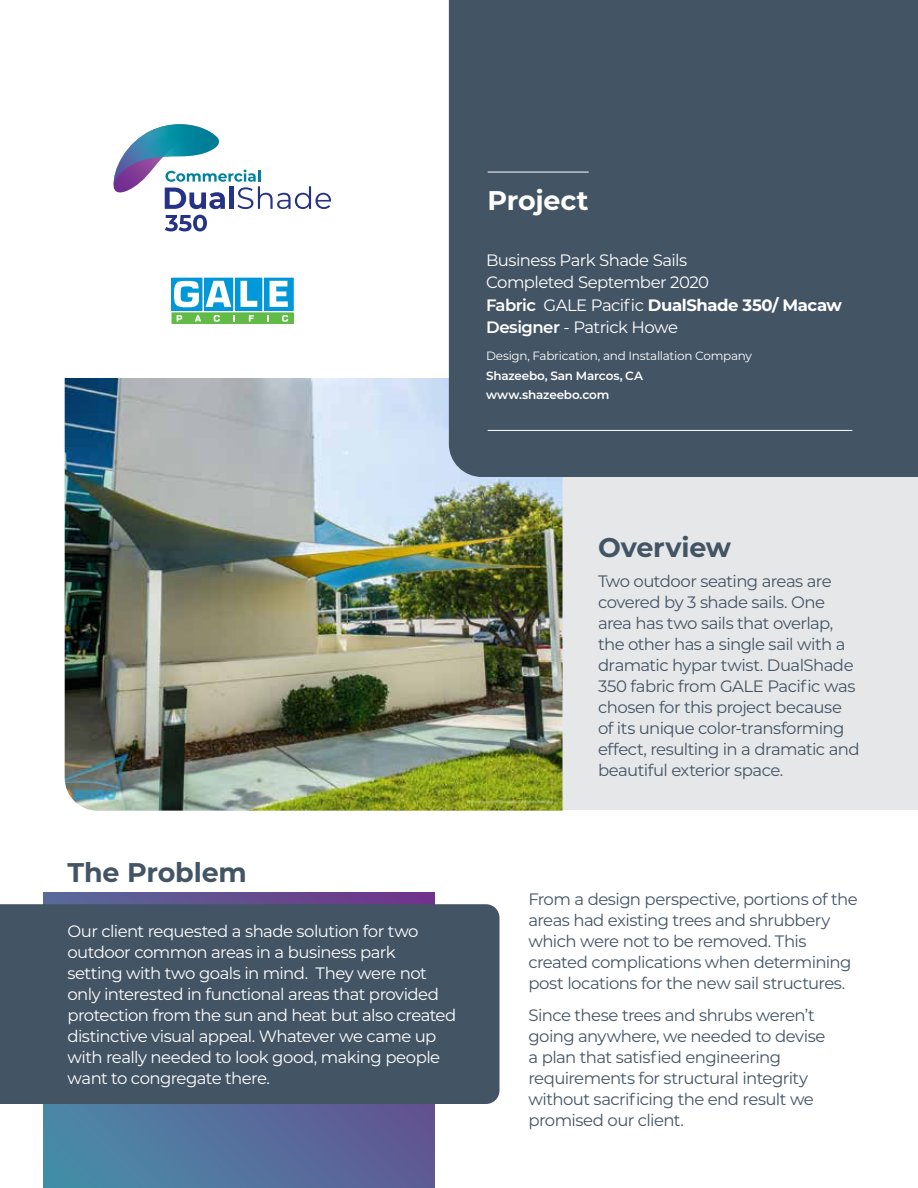
<style>
.page{position:relative;width:918px;height:1188px;background:#fff}
.page>*{position:absolute;margin:0;border:0;box-sizing:border-box;transform-origin:0 0}
.t1{font:700 27px "Montserrat";letter-spacing:-.005em;color:#435465}
.t2{font:700 27px "Montserrat";letter-spacing:-.01em;color:#fff}
.t3{font:16.5px/21px "Montserrat";letter-spacing:-.035em;color:#435465}
.t4{font:16.5px/21px "Montserrat";letter-spacing:-.035em;color:#fff}
.t5{font:12px "Montserrat";letter-spacing:-.02em;color:#fff}
.t6{font:600 12px/19.5px "Montserrat";letter-spacing:-.015em;color:#fff}
.s1{font-weight:600}
.s2{font-weight:700}
</style>
<div class="page">
<svg style="left:43px;top:892px;width:392px;height:296px;background:#566c9b"></svg>
<div style="left:562px;top:477px;width:356px;height:333px;background:#e6e7e8"></div>
<img style="left:65px;top:378px;width:497px;height:433px">
<div style="left:449px;top:0;width:469px;height:477px;background:#435465"></div>
<hr style="left:488px;top:172px;width:101px;height:1px;background:#fff">
<hr style="left:488px;top:430px;width:364px;height:1px;background:#fff">
<svg style="left:165px;top:215px;width:42px;height:16px"></svg>
<svg style="left:113px;top:124px;width:218px;height:85px"></svg>
<svg style="left:171px;top:277px;width:123px;height:47px"></svg>
<svg style="left:266px;top:280px;width:25px;height:28px"></svg>
<div style="left:264px;top:278px;width:29px;height:32px;border:1px solid #0098d8"></div>
<div style="left:235px;top:278px;width:27px;height:32px;background:#0098d8"></div>
<svg style="left:206px;top:280px;width:25px;height:28px"></svg>
<div style="left:204px;top:278px;width:29px;height:32px;border:1px solid #0098d8"></div>
<svg style="left:174px;top:280px;width:26px;height:28px"></svg>
<div style="left:172px;top:278px;width:30px;height:32px;border:1px solid #0098d8"></div>
<div style="left:172px;top:313px;width:121px;height:10px;background:#62bb46"></div>
<svg style="left:174px;top:281px;width:25px;height:26px"></svg>
<svg style="left:206px;top:281px;width:25px;height:26px"></svg>
<svg style="left:240px;top:281px;width:17px;height:26px"></svg>
<svg style="left:270px;top:281px;width:18px;height:26px"></svg>
<svg style="left:233px;top:315px;width:2px;height:7px"></svg>
<svg style="left:249px;top:315px;width:5px;height:7px"></svg>
<svg style="left:267px;top:315px;width:2px;height:7px"></svg>
<svg style="left:214px;top:315px;width:6px;height:7px"></svg>
<svg style="left:282px;top:315px;width:6px;height:7px"></svg>
<svg style="left:177px;top:315px;width:5px;height:7px"></svg>
<svg style="left:194px;top:315px;width:7px;height:7px"></svg>
<div style="left:0;top:904px;width:500px;height:200px;background:#435465"></div>
<h1 class="t2" style="left:488px;top:181px;width:103px">Project</h1>
<p class="t4" style="left:486px;top:248px;width:357px;line-height:22.5px">Business Park Shade Sails<br>Completed September 2020<br><span class="s1">Fabric</span> GALE Pacific <span class="s2">DualShade 350/ Macaw<br></span><span class="s1">Designer</span> - Patrick Howe</p>
<p class="t5" style="left:486px;top:348px;width:268px">Design, Fabrication, and Installation Company</p>
<p class="t6" style="left:486px;top:365px;width:159px">Shazeebo, San Marcos, CA www.shazeebo.com</p>
<h1 class="t1" style="left:68px;top:853px;width:181px">The Problem</h1>
<p class="t4" style="left:68px;top:920px;width:390px">Our client requested a shade solution for two outdoor common areas in a business park<br>setting with two goals in mind. They were not only interested in functional areas that provided protection from the sun and heat but also created distinctive visual appeal. Whatever we came up with really needed to look good, making people want to congregate there.</p>
<h1 class="t1" style="left:598px;top:528px;width:135px">Overview</h1>
<p class="t3" style="left:598px;top:570px;width:263px">Two outdoor seating areas are covered by 3 shade sails. One area has two sails that overlap, the other has a single sail with a dramatic hypar twist. DualShade<br>350 fabric from GALE Pacific was chosen for this project because of its unique color-transforming effect, resulting in a dramatic and beautiful exterior space.</p>
<p class="t3" style="left:528px;top:888px;width:331px">From a design perspective, portions of the areas had existing trees and shrubbery which were not to be removed. This created complications when determining post locations for the new sail structures.</p>
<p class="t3" style="left:528px;top:1004px;width:298px">Since these trees and shrubs weren’t going anywhere, we needed to devise a plan that satisfied engineering requirements for structural integrity without sacrificing the end result we promised our client.</p>
</div>
